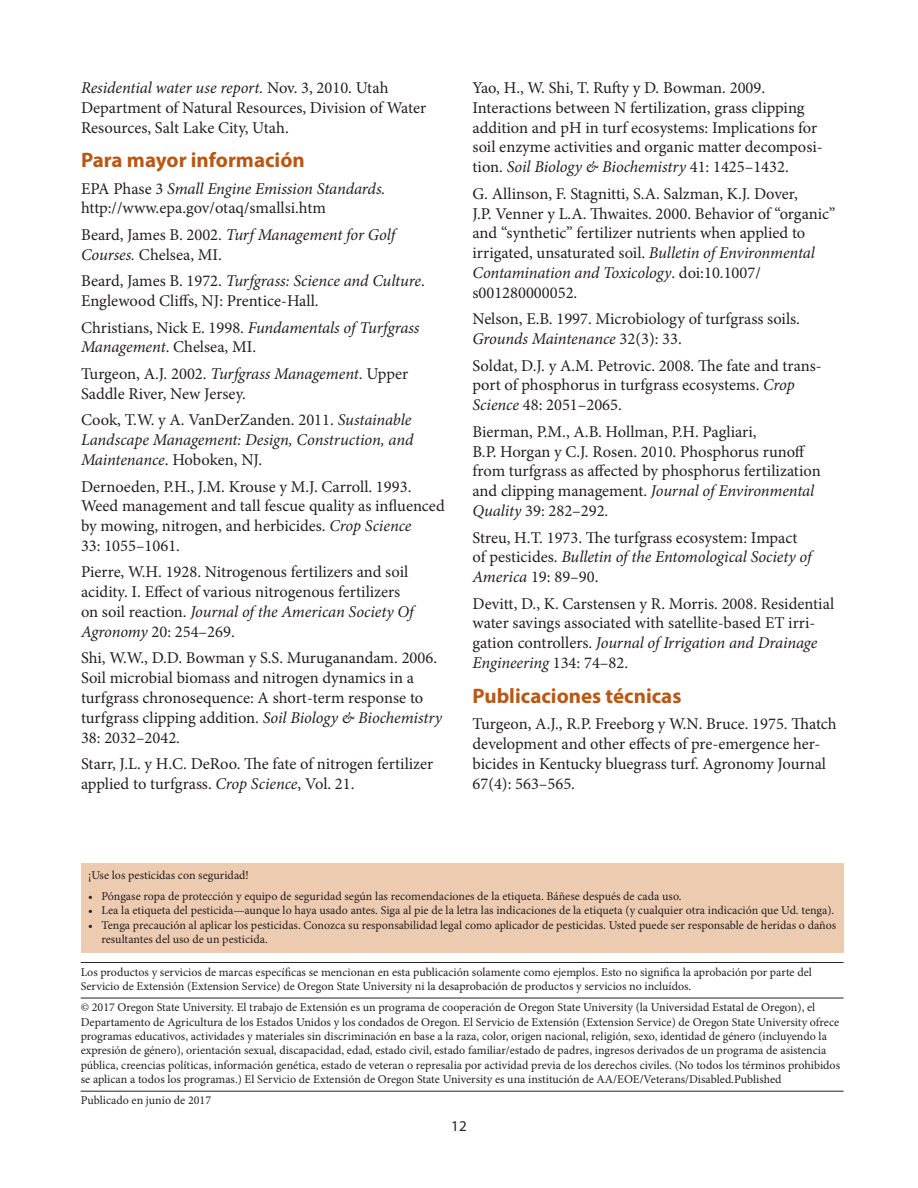
<style>
.page{position:relative;width:918px;height:1188px;background:#fff}
.page>*{position:absolute;margin:0;border:0;box-sizing:border-box;transform-origin:0 0}
.Subhead_1{font:700 21px "Myriad Pro";color:#b95814}
.Body_text{font:16.5px/19.8px "Minion Pro";color:#231f20}
.Body_text-2{font:italic 16.5px/19.8px "Minion Pro";letter-spacing:-.005em;color:#231f20}
.t1{font:15px "Myriad Pro";color:#231f20}
.Disclaimer{font:12px/14.4px "Minion Pro";color:#231f20}
.Disclaimer_pesticide{font:12px "Minion Pro";color:#231f20}
.s1{font-style:italic}
.s2{font-style:normal}
</style>
<div class="page">
<hr style="left:81px;top:962px;width:763px;height:1px;background:#231f20">
<hr style="left:81px;top:998px;width:763px;height:1px;background:#231f20">
<hr style="left:81px;top:1091px;width:763px;height:1px;background:#231f20">
<div style="left:81px;top:863px;width:763px;height:89px;background:#eccbb0"></div>
<p class="Body_text" style="left:81px;top:78px;width:347px"><span class="s1">Residential water use report.</span> Nov. 3, 2010. Utah<br>Department of Natural Resources, Division of Water<br>Resources, Salt Lake City, Utah.</p>
<h2 class="Subhead_1" style="left:81px;top:146px;width:225px">Para mayor información</h2>
<p class="Body_text" style="left:81px;top:179px;width:306px">EPA Phase 3 <span class="s1">Small Engine Emission Standards. </span>http://www.epa.gov/otaq/smallsi.htm</p>
<p class="Body_text" style="left:81px;top:225px;width:316px">Beard, James B. 2002. <span class="s1">Turf Management for Golf<br>Courses.</span> Chelsea, MI.</p>
<p class="Body_text" style="left:81px;top:271px;width:345px">Beard, James B. 1972. <span class="s1">Turfgrass: Science and Culture</span>.<br>Englewood Cliffs, NJ: Prentice-Hall.</p>
<p class="Body_text" style="left:81px;top:318px;width:340px">Christians, Nick E. 1998. <span class="s1">Fundamentals of Turfgrass<br>Management</span>. Chelsea, MI.</p>
<p class="Body_text" style="left:81px;top:364px;width:329px">Turgeon, A.J. 2002. <span class="s1">Turfgrass Management</span>. Upper<br>Saddle River, New Jersey.</p>
<p class="Body_text-2" style="left:81px;top:410px;width:334px"><span class="s2">Cook, T.W. y A. VanDerZanden. 2011.</span> Sustainable<br>Landscape Management: Design, Construction, and<br>Maintenance<span class="s2">. Hoboken, NJ.</span></p>
<p class="Body_text" style="left:81px;top:476px;width:365px">Dernoeden, P.H., J.M. Krouse y M.J. Carroll. 1993.<br>Weed management and tall fescue quality as influenced by mowing, nitrogen, and herbicides. <span class="s1">Crop Science<br></span>33: 1055–1061.</p>
<p class="Body_text" style="left:81px;top:562px;width:334px">Pierre, W.H. 1928. Nitrogenous fertilizers and soil acidity. I. Effect of various nitrogenous fertilizers on soil reaction. <span class="s1">Journal of the American Society Of Agronomy</span> 20: 254–269.</p>
<p class="Body_text" style="left:81px;top:648px;width:362px">Shi, W.W., D.D. Bowman y S.S. Muruganandam. 2006.<br>Soil microbial biomass and nitrogen dynamics in a turfgrass chronosequence: A short-term response to turfgrass clipping addition. <span class="s1">Soil Biology &amp; Biochemistry </span>38: 2032–2042.</p>
<p class="Body_text" style="left:81px;top:754px;width:354px">Starr, J.L. y H.C. DeRoo. The fate of nitrogen fertilizer applied to turfgrass. <span class="s1">Crop Science</span>, Vol. 21.</p>
<p class="Body_text" style="left:472px;top:78px;width:352px">Yao, H., W. Shi, T. Rufty y D. Bowman. 2009.<br>Interactions between N fertilization, grass clipping addition and pH in turf ecosystems: Implications for soil enzyme activities and organic matter decomposi&shy;tion. <span class="s1">Soil Biology &amp; Biochemistry</span> 41: 1425–1432.</p>
<p class="Body_text" style="left:472px;top:184px;width:364px">G. Allinson, F. Stagnitti, S.A. Salzman, K.J. Dover,<br>J.P. Venner y L.A. Thwaites. 2000. Behavior of “organic” and “synthetic” fertilizer nutrients when applied to irrigated, unsaturated soil. <span class="s1">Bulletin of Environmental Contamination and Toxicology</span>. doi:10.1007/ s001280000052.</p>
<p class="Body_text" style="left:472px;top:309px;width:329px">Nelson, E.B. 1997. Microbiology of turfgrass soils.<br><span class="s1">Grounds Maintenance</span> 32(3): 33.</p>
<p class="Body_text" style="left:472px;top:356px;width:351px">Soldat, D.J. y A.M. Petrovic. 2008. The fate and trans&shy;port of phosphorus in turfgrass ecosystems. <span class="s1">Crop<br>Science</span> 48: 2051–2065.</p>
<p class="Body_text" style="left:472px;top:422px;width:350px">Bierman, P.M., A.B. Hollman, P.H. Pagliari,<br>B.P. Horgan y C.J. Rosen. 2010. Phosphorus runoff from turfgrass as affected by phosphorus fertilization and clipping management. <span class="s1">Journal of Environmental Quality</span> 39: 282–292.</p>
<p class="Body_text" style="left:472px;top:527px;width:341px">Streu, H.T. 1973. The turfgrass ecosystem: Impact of pesticides. <span class="s1">Bulletin of the Entomological Society of<br>America</span> 19: 89–90.</p>
<p class="Body_text" style="left:472px;top:594px;width:363px">Devitt, D., K. Carstensen y R. Morris. 2008. Residential water savings associated with satellite-based ET irri&shy;gation controllers. <span class="s1">Journal of Irrigation and Drainage Engineering</span> 134: 74–82.</p>
<h2 class="Subhead_1" style="left:472px;top:682px;width:211px">Publicaciones técnicas</h2>
<p class="Body_text" style="left:472px;top:714px;width:366px">Turgeon, A.J., R.P. Freeborg y W.N. Bruce. 1975. Thatch development and other effects of pre-emergence her&shy;bicides in Kentucky bluegrass turf. Agronomy Journal 67(4): 563–565.</p>
<p class="Disclaimer_pesticide" style="left:88px;top:867px;width:162px">¡Use los pesticidas con seguridad!</p>
<p class="Disclaimer" style="left:88px;top:889px;width:595px">• Póngase ropa de protección y equipo de seguridad según las recomendaciones de la etiqueta. Báñese después de cada uso.</p>
<p class="Disclaimer" style="left:88px;top:903px;width:748px">• Lea la etiqueta del pesticida—aunque lo haya usado antes. Siga al pie de la letra las indicaciones de la etiqueta (y cualquier otra indicación que Ud. tenga).</p>
<p class="Disclaimer" style="left:102px;top:918px;width:736px;text-indent:-14px">• Tenga precaución al aplicar los pesticidas. Conozca su responsabilidad legal como aplicador de pesticidas. Usted puede ser responsable de heridas o daños resultantes del uso de un pesticida.</p>
<p class="Disclaimer" style="left:81px;top:965px;width:733px">Los productos y servicios de marcas específicas se mencionan en esta publicación solamente como ejemplos. Esto no significa la aprobación por parte del<br>Servicio de Extensión (Extension Service) de Oregon State University ni la desaprobación de productos y servicios no incluídos.</p>
<p class="Disclaimer" style="left:81px;top:1000px;width:761px">© 2017 Oregon State University. El trabajo de Extensión es un programa de cooperación de Oregon State University (la Universidad Estatal de Oregon), el Departamento de Agricultura de los Estados Unidos y los condados de Oregon. El Servicio de Extensión (Extension Service) de Oregon State University ofrece programas educativos, actividades y materiales sin discriminación en base a la raza, color, origen nacional, religión, sexo, identidad de género (incluyendo la expresión de género), orientación sexual, discapacidad, edad, estado civil, estado familiar/estado de padres, ingresos derivados de un programa de asistencia pública, creencias políticas, información genética, estado de veteran o represalia por actividad previa de los derechos civiles. (No todos los términos prohibidos se aplican a todos los programas.) El Servicio de Extensión de Oregon State University es una institución de AA/EOE/Veterans/Disabled.Published</p>
<p class="Disclaimer" style="left:81px;top:1093px;width:132px">Publicado en junio de 2017</p>
<p class="t1" style="left:451px;top:1117px;width:17px">12</p>
</div>
